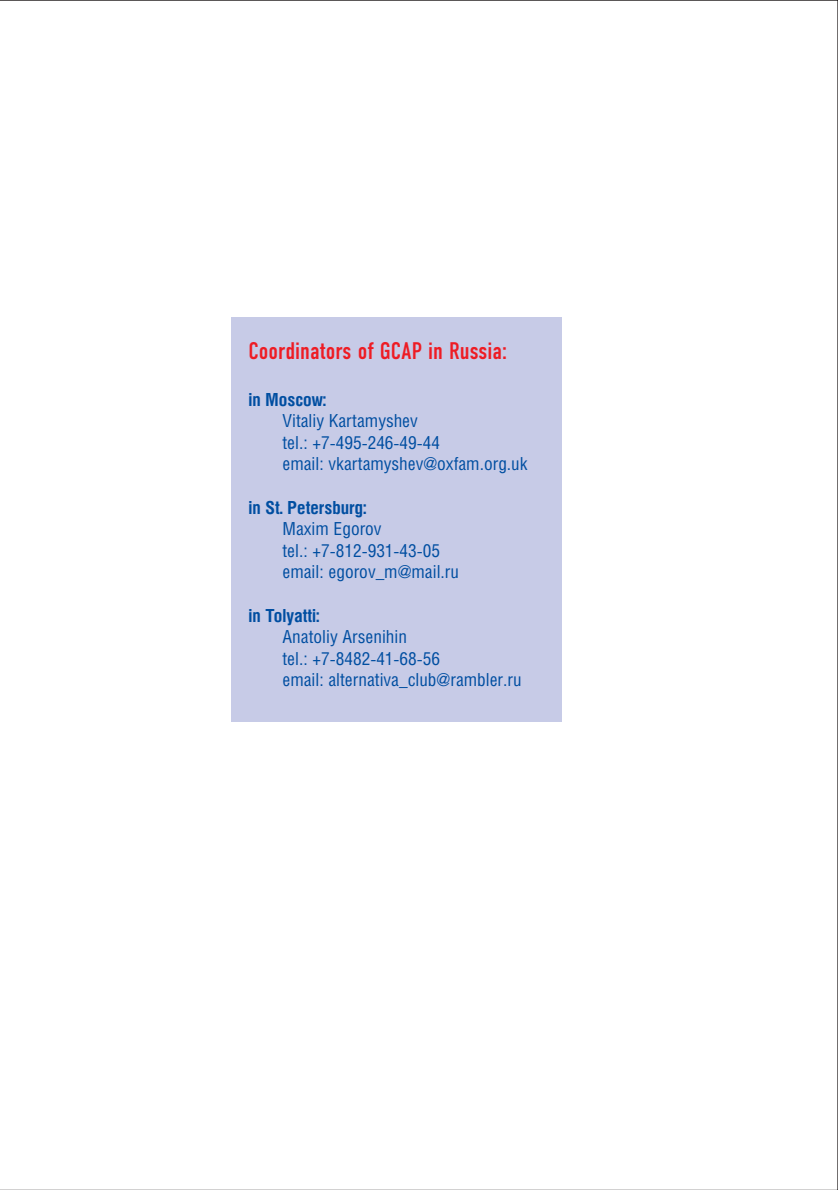
<style>
.page{position:relative;width:838px;height:1190px;background:#fff}
.page>*{position:absolute;margin:0;border:0;box-sizing:border-box;transform-origin:0 0}
.t1{font:24px "DIN Condensed C";color:#ee1c24}
.t2{font:18px/21.6px "Helios Cond";color:#004ea1}
.t3{font:700 18px "Helios Cond";color:#004ea1}
</style>
<div class="page">
<div style="left:232px;top:317px;width:330px;height:405px;background:#c7cbe7"></div>
<h1 class="t1" style="left:249px;top:342px;width:260px">Coordinators of GCAP in Russia:</h1>
<p class="t3" style="left:249px;top:392px;width:79px">in Moscow:</p>
<p class="t2" style="left:283px;top:412px;width:247px">Vitaliy Kartamyshev<br>tel.: +7-495-246-49-44<br>email: vkartamyshev@oxfam.org.uk</p>
<p class="t3" style="left:249px;top:500px;width:119px">in St. Petersburg:</p>
<p class="t2" style="left:283px;top:520px;width:178px">Maxim Egorov<br>tel.: +7-812-931-43-05 email: egorov_m@mail.ru</p>
<p class="t3" style="left:249px;top:608px;width:73px">in Tolyatti:</p>
<p class="t2" style="left:283px;top:628px;width:241px">Anatoliy Arsenihin<br>tel.: +7-8482-41-68-56<br>email: alternativa_club@rambler.ru</p>
</div>
